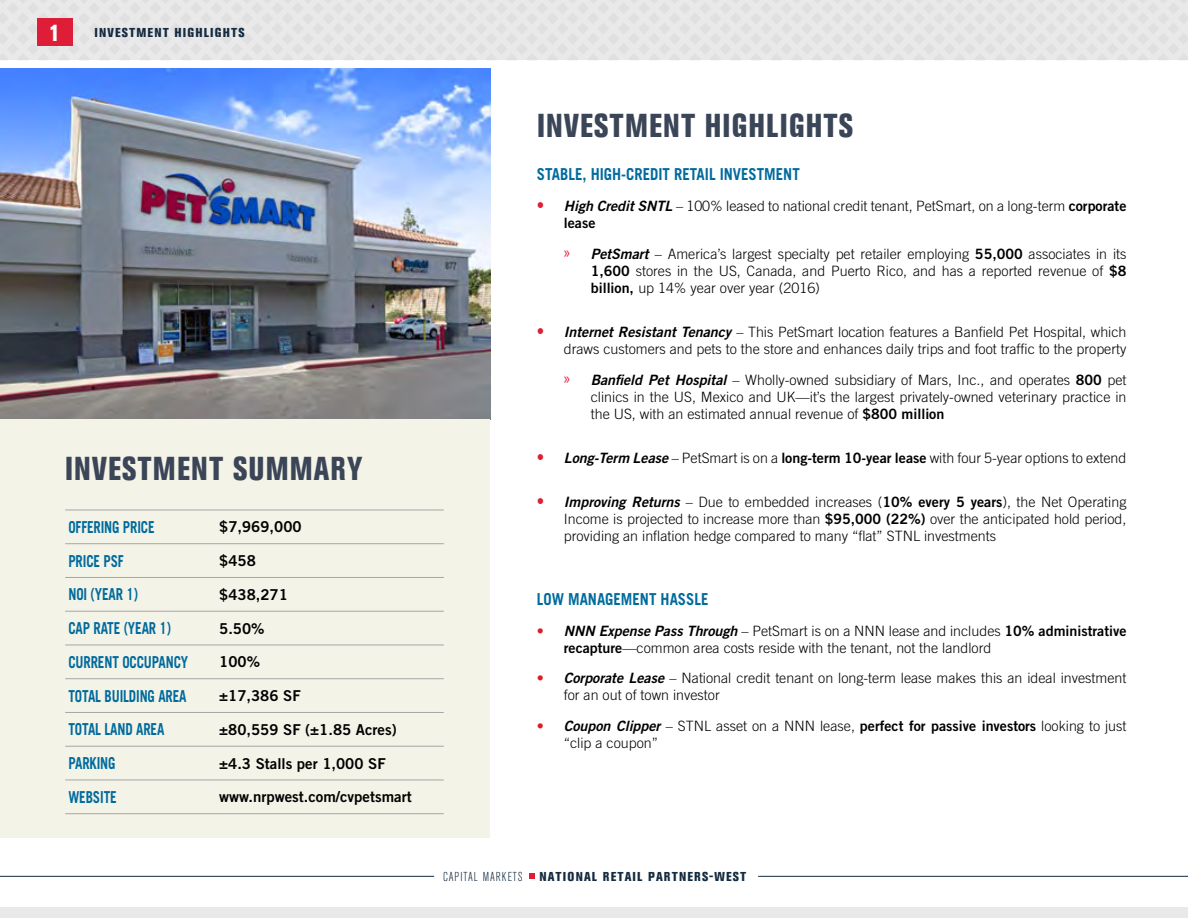
<style>
.page{position:relative;width:1188px;height:918px;background:#fff}
.page>*{position:absolute;margin:0;border:0;box-sizing:border-box;transform-origin:0 0}
.t1{font:800 condensed 33px "Akzidenz Grotesk BE";letter-spacing:.04em;color:#3a4557;scale:.9 1}
.t2{font:800 condensed 23.1px "Akzidenz Grotesk BE";color:#fff}
.t3{font:700 16.5px "Trade Gothic LT Std";letter-spacing:-.01em;color:#006b9e;scale:.8 1}
.t4{font:700 16.5px "Trade Gothic LT Std";letter-spacing:-.01em;color:#006b9e;scale:.9 1}
.t5{font:15px "Trade Gothic LT Std Bd 2";color:#000101}
.t6{font:300 14.25px/17.1px "Trade Gothic LT Std";color:#000;text-align:justify}
.t7{font:14.25px "Trade Gothic LT Std Bd 2";color:#000}
.t8{font:800 condensed 12.9px "Akzidenz Grotesk BE";letter-spacing:.09em;color:#142b40}
.t9{font:300 condensed 12.9px "Akzidenz Grotesk BE";letter-spacing:.075em;color:#142b40}
.s1{font-family:"Trade Gothic LT Std Bd 2";font-weight:400;font-size:16.5px;color:#dd1e36}
.s2{font-family:"Trade Gothic LT Std Bd 2 Obl";font-weight:400}
.s3{font-family:"Trade Gothic LT Std Bd 2";font-weight:400}
.s4{font-family:"Myriad Pro";font-weight:400;font-size:16.5px;color:#dd1e36}
.s5{font-family:"Trade Gothic LT Std Bd 2";font-weight:400;color:#db1f26}
</style>
<div class="page">
<svg style="left:0;top:0;width:1188px;height:60px;background:#e5e5e6"></svg>
<div style="left:0;top:907px;width:1188px;height:11px;background:#e9e9ea"></div>
<svg style="left:529px;top:873px;width:5px;height:6px"></svg>
<div style="left:37px;top:19px;width:35px;height:27px;background:#dd1e36"></div>
<hr style="left:0;top:876px;width:434px;height:1px;background:#142b40">
<hr style="left:758px;top:876px;width:430px;height:1px;background:#142b40">
<img style="left:0;top:68px;width:490px;height:352px">
<div style="left:0;top:420px;width:490px;height:418px;background:#f4f3e7"></div>
<hr style="left:65px;top:510px;width:151px;height:1px;background:#a5a7a8">
<hr style="left:216px;top:510px;width:228px;height:1px;background:#a5a7a8">
<hr style="left:65px;top:543px;width:151px;height:1px;background:#a5a7a8">
<hr style="left:216px;top:543px;width:228px;height:1px;background:#a5a7a8">
<hr style="left:65px;top:577px;width:151px;height:1px;background:#a5a7a8">
<hr style="left:216px;top:577px;width:228px;height:1px;background:#a5a7a8">
<hr style="left:65px;top:611px;width:151px;height:1px;background:#a5a7a8">
<hr style="left:216px;top:611px;width:228px;height:1px;background:#a5a7a8">
<hr style="left:65px;top:645px;width:151px;height:1px;background:#a5a7a8">
<hr style="left:216px;top:645px;width:228px;height:1px;background:#a5a7a8">
<hr style="left:65px;top:678px;width:151px;height:1px;background:#a5a7a8">
<hr style="left:216px;top:678px;width:228px;height:1px;background:#a5a7a8">
<hr style="left:65px;top:712px;width:151px;height:1px;background:#a5a7a8">
<hr style="left:216px;top:712px;width:228px;height:1px;background:#a5a7a8">
<hr style="left:65px;top:746px;width:151px;height:1px;background:#a5a7a8">
<hr style="left:216px;top:746px;width:228px;height:1px;background:#a5a7a8">
<hr style="left:65px;top:780px;width:151px;height:1px;background:#a5a7a8">
<hr style="left:216px;top:780px;width:228px;height:1px;background:#a5a7a8">
<hr style="left:65px;top:813px;width:151px;height:1px;background:#a5a7a8">
<hr style="left:216px;top:813px;width:228px;height:1px;background:#a5a7a8">
<h2 class="t2" style="left:49px;top:19px;width:13px">1</h2>
<p class="t8" style="left:95px;top:25px;width:13px">INVEST</p>
<p class="t8" style="left:137px;top:25px;width:19px">MENT</p>
<p class="t8" style="left:175px;top:25px;width:57px">HIGHLIGHTS</p>
<h1 class="t1" style="left:65px;top:449px;width:332px">INVESTMENT SUMMARY</h1>
<p class="t3" style="left:68px;top:517px;width:109px">OFFERING PRICE</p>
<p class="t5" style="left:219px;top:518px;width:84px">$7,969,000</p>
<p class="t3" style="left:68px;top:551px;width:71px">PRICE PSF</p>
<p class="t5" style="left:219px;top:551px;width:38px">$458</p>
<p class="t3" style="left:68px;top:584px;width:89px">NOI (YEAR 1)</p>
<p class="t5" style="left:219px;top:585px;width:70px">$438,271</p>
<p class="t3" style="left:68px;top:618px;width:130px">CAP RATE (YEAR 1)</p>
<p class="t5" style="left:219px;top:619px;width:47px">5.50%</p>
<p class="t3" style="left:68px;top:652px;width:151px">CURRENT OCCUPANCY</p>
<p class="t5" style="left:219px;top:653px;width:42px">100%</p>
<p class="t3" style="left:68px;top:686px;width:149px">TOTAL BUILDING AREA</p>
<p class="t5" style="left:219px;top:686px;width:83px">±17,386 SF</p>
<p class="t3" style="left:68px;top:719px;width:121px">TOTAL LAND AREA</p>
<p class="t5" style="left:219px;top:720px;width:179px">±80,559 SF (±1.85 Acres)</p>
<p class="t3" style="left:68px;top:753px;width:60px">PARKING</p>
<p class="t5" style="left:219px;top:754px;width:168px">±4.3 Stalls per 1,000 SF</p>
<p class="t3" style="left:68px;top:787px;width:62px">WEBSITE</p>
<p class="t5" style="left:219px;top:788px;width:194px">www.nrpwest.com/cvpetsmart</p>
<h1 class="t1" style="left:537px;top:106px;width:353px">INVESTMENT HIGHLIGHTS</h1>
<p class="t4" style="left:537px;top:164px;width:294px">STABLE, HIGH-CREDIT RETAIL INVESTMENT</p>
<p class="t6" style="left:537px;top:197px;width:591px"><span class="s1">•</span> <span class="s2">High Credit SNTL</span> – 100% leased to national credit tenant, PetSmart, on a long-term <span class="s3">corporate</span></p>
<p class="t7" style="left:564px;top:214px;width:33px">lease</p>
<p class="t6" style="left:591px;top:245px;width:537px;text-indent:-27px"><span class="s4">»</span> <span class="s2">PetSmart</span> – America’s largest specialty pet retailer employing <span class="s3">55,000</span> associates in its <span class="s3">1,600</span> stores in the US, Canada, and Puerto Rico, and has a reported revenue of <span class="s3">$8 billion,</span> up 14% year over year (2016)</p>
<p class="t6" style="left:537px;top:323px;width:591px;text-align:right"><span class="s1">•</span> <span class="s2">Internet Resistant Tenancy</span> – This PetSmart location features a Banfield Pet Hospital, which draws customers and pets to the store and enhances daily trips and foot traffic to the property</p>
<p class="t6" style="left:591px;top:371px;width:537px;text-indent:-27px"><span class="s4">»</span> <span class="s2">Banfield Pet Hospital</span> – Wholly-owned subsidiary of Mars, Inc., and operates <span class="s3">800</span> pet clinics in the US, Mexico and UK—it’s the largest privately-owned veterinary practice in the US, with an estimated annual revenue of <span class="s3">$800 million</span></p>
<p class="t6" style="left:537px;top:449px;width:591px"><span class="s1">•</span> <span class="s2">Long-Term Lease</span> – PetSmart is on a <span class="s3">long-term 10-year lease</span> with four 5-year options to extend</p>
<p class="t6" style="left:564px;top:493px;width:564px;text-indent:-27px"><span class="s1">•</span> <span class="s2">Improving Returns</span> – Due to embedded increases (<span class="s3">10% every 5 years</span>), the Net Operating Income is projected to increase more than <span class="s3">$95,000 (22%)</span> over the anticipated hold period, providing an inflation hedge compared to many “flat” STNL investments</p>
<p class="t4" style="left:537px;top:589px;width:192px">LOW MANAGEMENT HASSLE</p>
<p class="t6" style="left:564px;top:622px;width:564px;text-indent:-27px"><span class="s5">•</span> <span class="s2">NNN Expense Pass Through</span> – PetSmart is on a NNN lease and includes <span class="s3">10% administrative recapture</span>—common area costs reside with the tenant, not the landlord</p>
<p class="t6" style="left:564px;top:669px;width:564px;text-indent:-27px"><span class="s5">•</span> <span class="s2">Corporate Lease</span> – National credit tenant on long-term lease makes this an ideal investment for an out of town investor</p>
<p class="t6" style="left:564px;top:717px;width:564px;text-indent:-27px"><span class="s5">•</span> <span class="s2">Coupon Clipper</span> – STNL asset on a NNN lease, <span class="s3">perfect for passive investors</span> looking to just “clip a coupon”</p>
<p class="t9" style="left:443px;top:870px;width:81px">CAPITAL MARKETS</p>
<p class="t8" style="left:539px;top:869px;width:209px">NATIONAL RETAIL PARTNERS-WEST</p>
</div>
